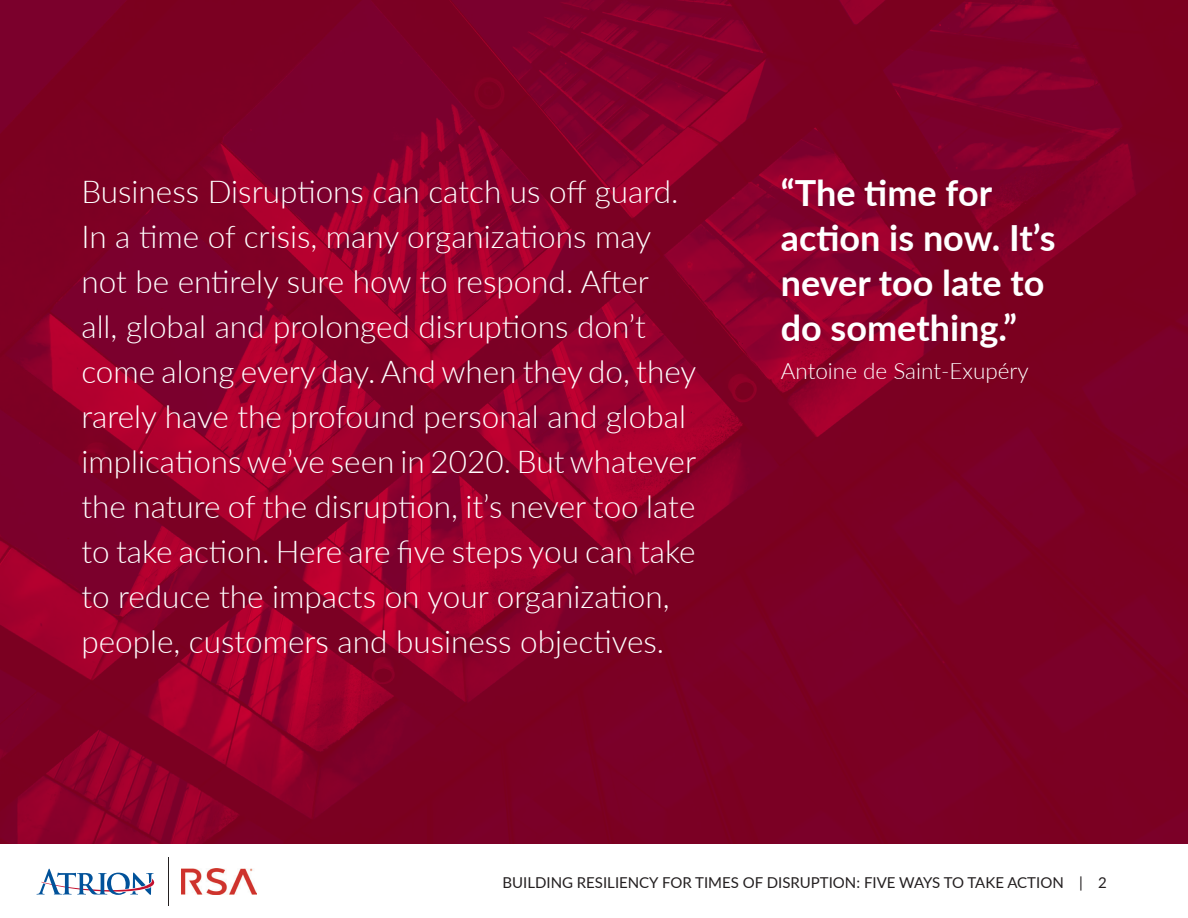
<style>
.page{position:relative;width:1188px;height:918px;background:#fff}
.page>*{position:absolute;margin:0;border:0;box-sizing:border-box;transform-origin:0 0}
.t1{font:700 36px/45px "Lato";color:#fff}
.t2{font:300 31.5px/45px "Lato";color:#fff}
.t3{font:300 22.5px "Lato";color:#fff}
.t4{font:15px "Lato";color:#231f20}
</style>
<div class="page">
<hr style="left:168px;top:858px;width:1px;height:48px;background:#231f20">
<img style="left:182px;top:869px;width:74px;height:26px">
<svg style="left:37px;top:869px;width:118px;height:26px"></svg>
<img style="left:0;top:0;width:1188px;height:843px">
<p class="t2" style="left:81px;top:168px;width:616px">Business Disruptions can catch us off guard.<br>In a time of crisis, many organizations may not be entirely sure how to respond. After<br>all, global and prolonged disruptions don’t come along every day. And when they do, they rarely have the profound personal and global implications we’ve seen in 2020. But whatever the nature of the disruption, it’s never too late to take action. Here are five steps you can take to reduce the impacts on your organization, people, customers and business objectives.</p>
<p class="t1" style="left:781px;top:169px;width:276px">“The time for action is now. It’s never too late to do something.”</p>
<p class="t3" style="left:781px;top:355px;width:249px">Antoine de Saint-Exupéry</p>
<p class="t4" style="left:502px;top:872px;width:606px">BUILDING RESILIENCY FOR TIMES OF DISRUPTION: FIVE WAYS TO TAKE ACTION | 2</p>
</div>
